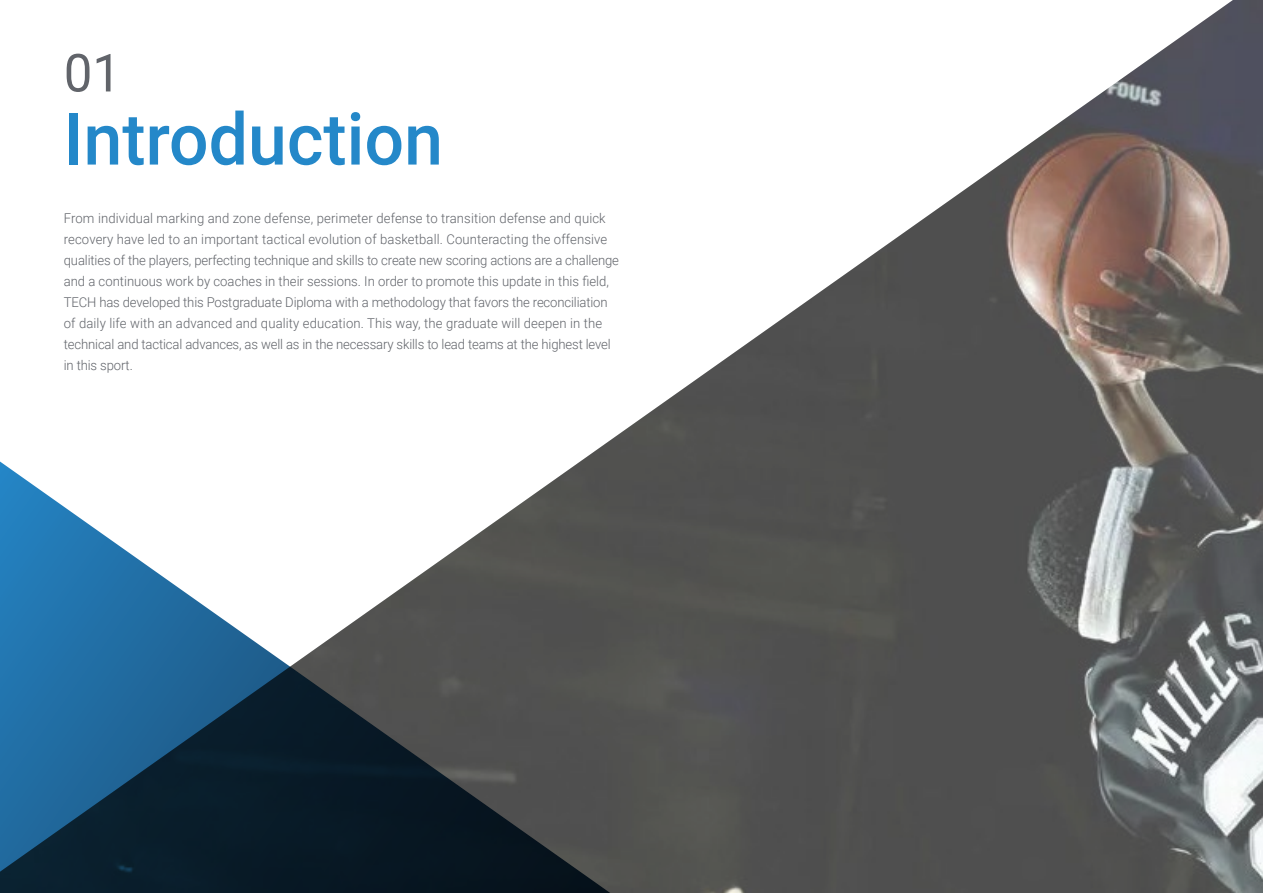
<style>
.page{position:relative;width:1263px;height:893px;background:#fff}
.page>*{position:absolute;margin:0;border:0;box-sizing:border-box;transform-origin:0 0}
.t1{font:500 72px "Roboto";color:#2488c9}
.t2{font:52.5px "Roboto";color:#61646a}
.t3{font:300 13.5px/21px "Roboto";color:#61646a}
</style>
<div class="page">
<img style="left:602px;top:0;width:661px;height:893px">
<svg style="left:0;top:446px;width:640px;height:447px"></svg>
<h2 class="t2" style="left:64px;top:36px;width:59px">01</h2>
<h1 class="t1" style="left:64px;top:89px;width:381px">Introduction</h1>
<p class="t3" style="left:64px;top:207px;width:557px">From individual marking and zone defense, perimeter defense to transition defense and quick recovery have led to an important tactical evolution of basketball. Counteracting the offensive qualities of the players, perfecting technique and skills to create new scoring actions are a challenge and a continuous work by coaches in their sessions. In order to promote this update in this field, TECH has developed this Postgraduate Diploma with a methodology that favors the reconciliation of daily life with an advanced and quality education. This way, the graduate will deepen in the technical and tactical advances, as well as in the necessary skills to lead teams at the highest level in this sport.</p>
</div>
